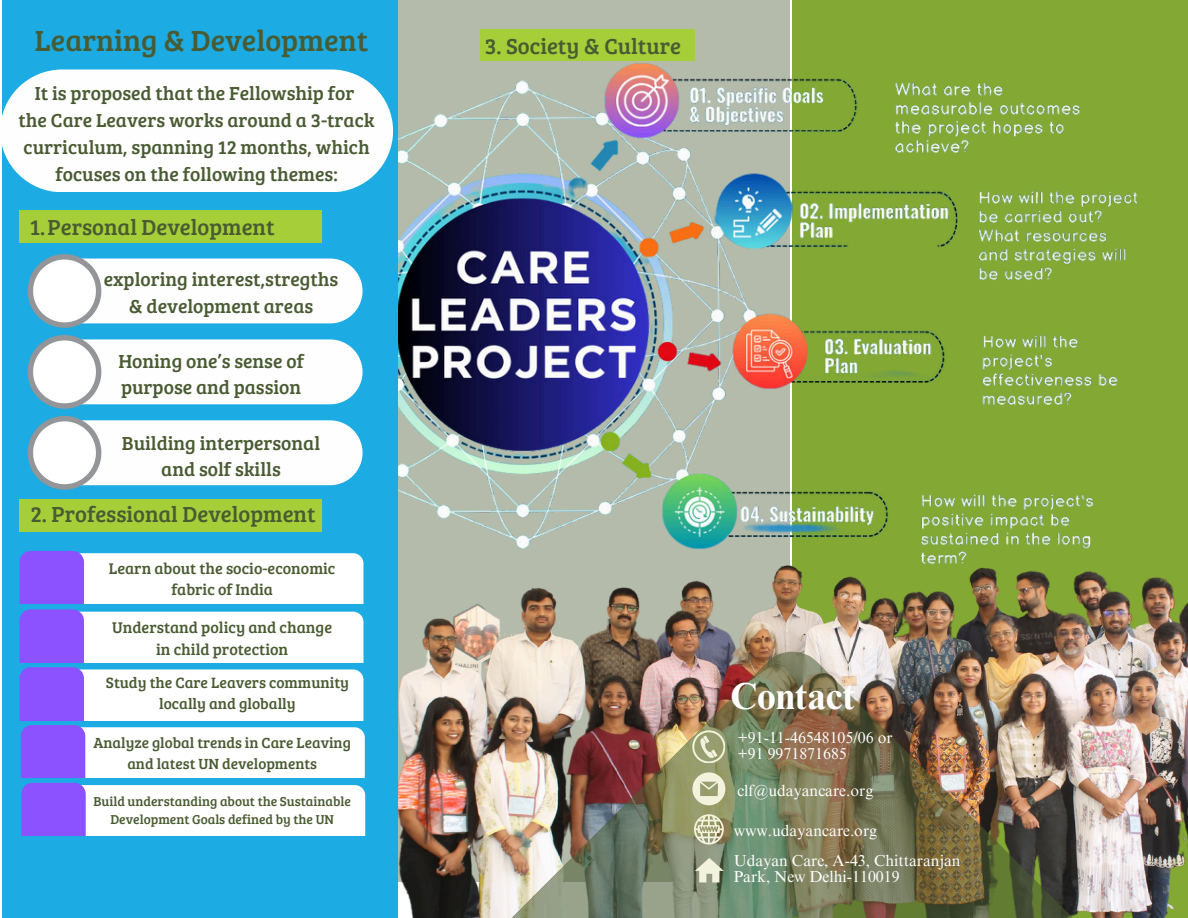
<style>
.page{position:relative;width:1188px;height:918px;background:#fff}
.page>*{position:absolute;margin:0;border:0;box-sizing:border-box;transform-origin:0 0}
.t1{font:700 37.65px "Times NRMT Pro";color:#fefefe}
.t2{font:30px "Bree Serif";color:#495b32}
.t3{font:22.5px "Bree Serif";color:#495b32}
.t4{font:19.5px/27px "Bree Serif";color:#495b32;text-align:center}
.t5{font:16.05px/21.8px "Bree Serif";color:#495b32;text-align:center}
.t6{font:15.9px/15.9px "Times NRMT Pro";color:#fefefe}
.t7{font:15.45px/21.6px "Bree Serif";color:#495b32;text-align:center}
.t8{font:15.15px/20.5px "Bree Serif";color:#495b32;text-align:center}
.t9{font:13.35px/18.6px "Bree Serif";color:#495b32;text-align:center}
</style>
<div class="page">
<div style="left:792px;top:0;width:396px;height:917px;background:#83a833"></div>
<div style="left:394px;top:0;width:396px;height:882px;background:#b4bbaa"></div>
<img style="left:369px;top:571px;width:819px;height:347px">
<img style="left:414px;top:648px;width:756px;height:270px">
<svg style="left:692px;top:730px;width:33px;height:33px"></svg>
<svg style="left:692px;top:772px;width:33px;height:33px"></svg>
<svg style="left:695px;top:858px;width:29px;height:24px"></svg>
<svg style="left:694px;top:814px;width:29px;height:31px"></svg>
<img style="left:398px;top:63px;width:740px;height:508px">
<div style="left:2px;top:0;width:396px;height:917px;background:#1cabe2"></div>
<svg style="left:101px;top:259px;width:262px;height:226px;fill:#fefeff"></svg>
<svg style="left:28px;top:254px;width:73px;height:236px"></svg>
<svg style="left:2px;top:69px;width:391px;height:123px;fill:#fefefe"></svg>
<div style="left:19px;top:210px;width:303px;height:32px;background:#a6ce39"></div>
<div style="left:19px;top:499px;width:303px;height:33px;background:#a6ce39"></div>
<svg style="left:20px;top:551px;width:345px;height:285px"></svg>
<div style="left:480px;top:29px;width:215px;height:32px;background:#a6ce39"></div>
<p class="t2" style="left:35px;top:19px;width:335px">Learning &amp; Development</p>
<p class="t4" style="left:19px;top:79px;width:358px">It is proposed that the Fellowship for<br>the Care Leavers works around a 3-track curriculum, spanning 12 months, which focuses on the following themes:</p>
<h4 class="t3" style="left:30px;top:211px;width:246px">1.Personal Development</h4>
<h4 class="t4" style="left:104px;top:264px;width:236px">exploring interest,stregths &amp; development areas</h4>
<h3 class="t4" style="left:118px;top:347px;width:187px;line-height:26.1px;text-align:left">Honing one’s sense of purpose and passion</h3>
<p class="t4" style="left:122px;top:429px;width:200px;line-height:26.1px">Building interpersonal and solf skills</p>
<h4 class="t3" style="left:30px;top:497px;width:287px">2. Professional Development</h4>
<h5 class="t5" style="left:109px;top:556px;width:228px">Learn about the socio-economic fabric of India</h5>
<p class="t5" style="left:112px;top:615px;width:221px;line-height:22.5px">Understand policy and change in child protection</p>
<h5 class="t7" style="left:106px;top:671px;width:245px">Study the Care Leavers community locally and globally</h5>
<p class="t8" style="left:93px;top:732px;width:259px">Analyze global trends in Care Leaving and latest UN developments</p>
<h5 class="t9" style="left:94px;top:791px;width:259px">Build understanding about the Sustainable<br>Development Goals defined by the UN</h5>
<p class="t3" style="left:485px;top:30px;width:198px">3. Society &amp; Culture</p>
<h5 class="t1" style="left:730px;top:682px;width:127px">Contact</h5>
<h3 class="t6" style="left:737px;top:731px;width:157px">+91-11-46548105/06 or +91 9971871685</h3>
<p class="t6" style="left:737px;top:784px;width:137px">clf@udayancare.org</p>
<p class="t6" style="left:734px;top:825px;width:145px">www.udayancare.org</p>
<p class="t6" style="left:734px;top:855px;width:228px">Udayan Care, A-43, Chittaranjan<br>Park, New Delhi-110019</p>
</div>
